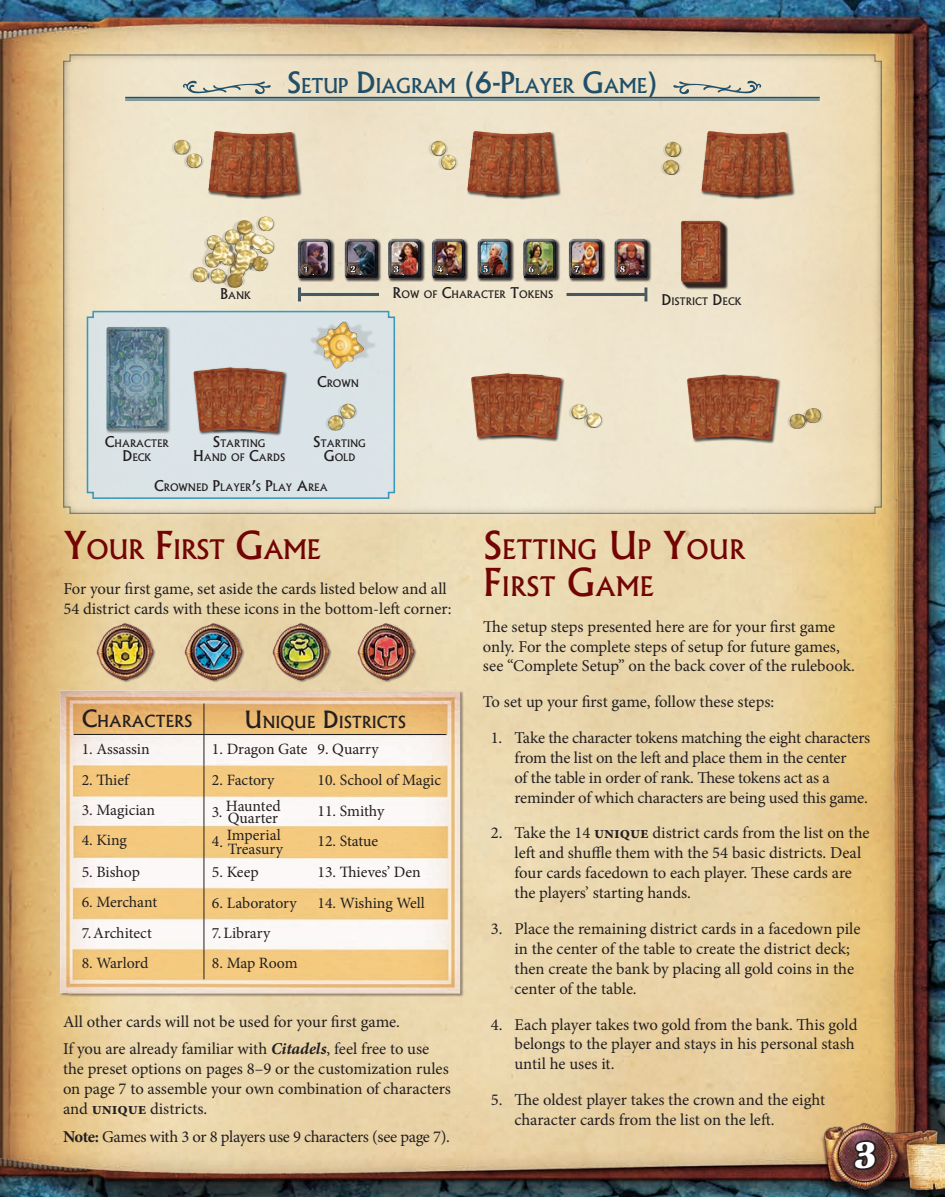
<style>
.page{position:relative;width:945px;height:1197px;background:#fff}
.page>*{position:absolute;margin:0;border:0;box-sizing:border-box;transform-origin:0 0}
.Page_Numbers{font:700 38.5px "Latienne URW";color:#fff}
.Heading_1{font:500 25.72px/36.8px "Albertus";color:#720404}
.Sidebar_Head{font:500 19.6px "Albertus";letter-spacing:-.02em;color:#1f4f69}
.Body{font:16.62px/19.9px "Minion Pro";letter-spacing:-.005em;color:#231f20}
.Body-2{font:16.62px "Minion Pro";letter-spacing:-.025em;color:#231f20}
.Heading_3{font:500 15.92px "Albertus";color:#231f20}
.Recipe_Body{font:15.75px/12.2px "Minion Pro";letter-spacing:-.005em;color:#231f20;text-align:right}
.t1{font:500 9.97px/14.2px "Albertus";color:#231f20;text-align:center}
.s1{font-size:28px}
.s2{font-size:14.17px}
.s3{font-size:36.75px}
.s4{font-size:22.75px}
.s5{font-weight:700;font-style:italic}
.s6{font-weight:700}
</style>
<div class="page">
<img style="left:0;top:0;width:945px;height:1197px">
<svg style="left:852px;top:1138px;width:26px;height:34px"></svg>
<p class="Sidebar_Head" style="left:287px;top:74px;width:373px"><span class="s1">S</span>ETUP <span class="s1">D</span> IAGRAM <span class="s1">(6-P</span>LAYER <span class="s1">G</span>AME<span class="s1">)</span></p>
<p class="t1" style="left:220px;top:288px;width:32px"><span class="s2">B</span>ANK</p>
<p class="t1" style="left:393px;top:287px;width:162px"><span class="s2">R</span>OW OF <span class="s2">C</span>HARACTER <span class="s2">T</span>OKENS</p>
<p class="t1" style="left:317px;top:376px;width:43px"><span class="s2">C</span>ROWN</p>
<p class="t1" style="left:193px;top:436px;width:94px"><span class="s2">S</span>TARTING<br><span class="s2">H</span>AND OF <span class="s2">C</span>ARDS</p>
<p class="t1" style="left:154px;top:481px;width:175px"><span class="s2">C</span>ROWNED <span class="s2">P</span>LAYER<span class="s2">’</span>S <span class="s2">P</span>LAY <span class="s2">A</span>REA</p>
<p class="t1" style="left:313px;top:436px;width:54px"><span class="s2">S</span>TARTING<br><span class="s2">G</span>OLD</p>
<p class="t1" style="left:105px;top:436px;width:65px"><span class="s2">C</span>HARACTER<br><span class="s2">D</span> ECK</p>
<p class="t1" style="left:661px;top:294px;width:82px"><span class="s2">D</span> ISTRICT <span class="s2">D</span> ECK</p>
<p class="Heading_1" style="left:63px;top:531px;width:259px"><span class="s3">Y</span>OUR <span class="s3">F</span>IRST <span class="s3">G</span>AME</p>
<p class="Body" style="left:63px;top:579px;width:390px">For your first game, set aside the cards listed below and all<br>54 district cards with these icons in the bottom-left corner:</p>
<p class="Heading_3" style="left:82px;top:712px;width:112px"><span class="s4">C</span>HARACTERS</p>
<p class="Recipe_Body" style="left:82px;top:743px;width:70px">1. Assassin</p>
<p class="Recipe_Body" style="left:82px;top:774px;width:49px">2. Thief</p>
<p class="Recipe_Body" style="left:82px;top:804px;width:75px">3. Magician</p>
<p class="Recipe_Body" style="left:82px;top:834px;width:47px">4. King</p>
<p class="Recipe_Body" style="left:82px;top:866px;width:60px">5. Bishop</p>
<p class="Recipe_Body" style="left:82px;top:896px;width:77px">6. Merchant</p>
<p class="Recipe_Body" style="left:82px;top:927px;width:72px">7. Architect</p>
<p class="Recipe_Body" style="left:82px;top:957px;width:68px">8. Warlord</p>
<p class="Heading_3" style="left:244px;top:713px;width:163px"><span class="s4">U</span>NIQUE <span class="s4">D</span> ISTRICTS</p>
<p class="Recipe_Body" style="left:212px;top:743px;width:97px">1. Dragon Gate</p>
<p class="Recipe_Body" style="left:317px;top:743px;width:63px">9. Quarry</p>
<p class="Recipe_Body" style="left:212px;top:774px;width:64px">2. Factory</p>
<p class="Recipe_Body" style="left:317px;top:774px;width:125px">10. School of Magic</p>
<p class="Recipe_Body" style="left:212px;top:800px;width:70px">3. Haunted<br>Quarter</p>
<p class="Recipe_Body" style="left:317px;top:805px;width:68px">11. Smithy</p>
<p class="Recipe_Body" style="left:212px;top:828px;width:73px;line-height:14px">4. Imperial<br>Treasury</p>
<p class="Recipe_Body" style="left:317px;top:835px;width:62px">12. Statue</p>
<p class="Recipe_Body" style="left:212px;top:866px;width:48px">5. Keep</p>
<p class="Recipe_Body" style="left:317px;top:866px;width:105px">13. Thieves’ Den</p>
<p class="Recipe_Body" style="left:212px;top:897px;width:86px">6. Laboratory</p>
<p class="Recipe_Body" style="left:317px;top:897px;width:109px">14. Wishing Well</p>
<p class="Recipe_Body" style="left:212px;top:927px;width:60px">7. Library</p>
<p class="Recipe_Body" style="left:212px;top:957px;width:87px">8. Map Room</p>
<p class="Body" style="left:63px;top:1011px;width:339px">All other cards will not be used for your first game.</p>
<p class="Body" style="left:63px;top:1039px;width:390px">If you are already familiar with <span class="s5">Citadels</span>, feel free to use the preset options on pages 8–9 or the customization rules on page 7 to assemble your own combination of characters and <span class="s6">unique</span> districts.</p>
<p class="Body-2" style="left:63px;top:1126px;width:389px"><span class="s6">Note:</span> Games with 3 or 8 players use 9 characters (see page 7).</p>
<p class="Heading_1" style="left:483px;top:531px;width:264px"><span class="s3">S</span>ETTING <span class="s3">U</span> P <span class="s3">Y</span>OUR<br><span class="s3">F</span>IRST <span class="s3">G</span>AME</p>
<p class="Body" style="left:483px;top:616px;width:373px">The setup steps presented here are for your first game only. For the complete steps of setup for future games, see “Complete Setup” on the back cover of the rulebook.</p>
<p class="Body" style="left:483px;top:692px;width:293px">To set up your first game, follow these steps:</p>
<p class="Body" style="left:514px;top:728px;width:357px;text-indent:-24px">1. Take the character tokens matching the eight characters from the list on the left and place them in the center<br>of the table in order of rank. These tokens act as a reminder of which characters are being used this game.</p>
<p class="Body" style="left:514px;top:823px;width:357px;text-indent:-24px">2. Take the 14 <span class="s6">unique</span> district cards from the list on the left and shuffle them with the 54 basic districts. Deal four cards facedown to each player. These cards are the players’ starting hands.</p>
<p class="Body" style="left:514px;top:919px;width:348px;text-indent:-24px">3. Place the remaining district cards in a facedown pile in the center of the table to create the district deck; then create the bank by placing all gold coins in the center of the table.</p>
<p class="Body" style="left:514px;top:1014px;width:345px;text-indent:-24px">4. Each player takes two gold from the bank. This gold belongs to the player and stays in his personal stash until he uses it.</p>
<p class="Body" style="left:514px;top:1090px;width:312px;text-indent:-24px">5. The oldest player takes the crown and the eight character cards from the list on the left.</p>
<p class="Page_Numbers" style="left:853px;top:1130px;width:26px">3</p>
</div>
